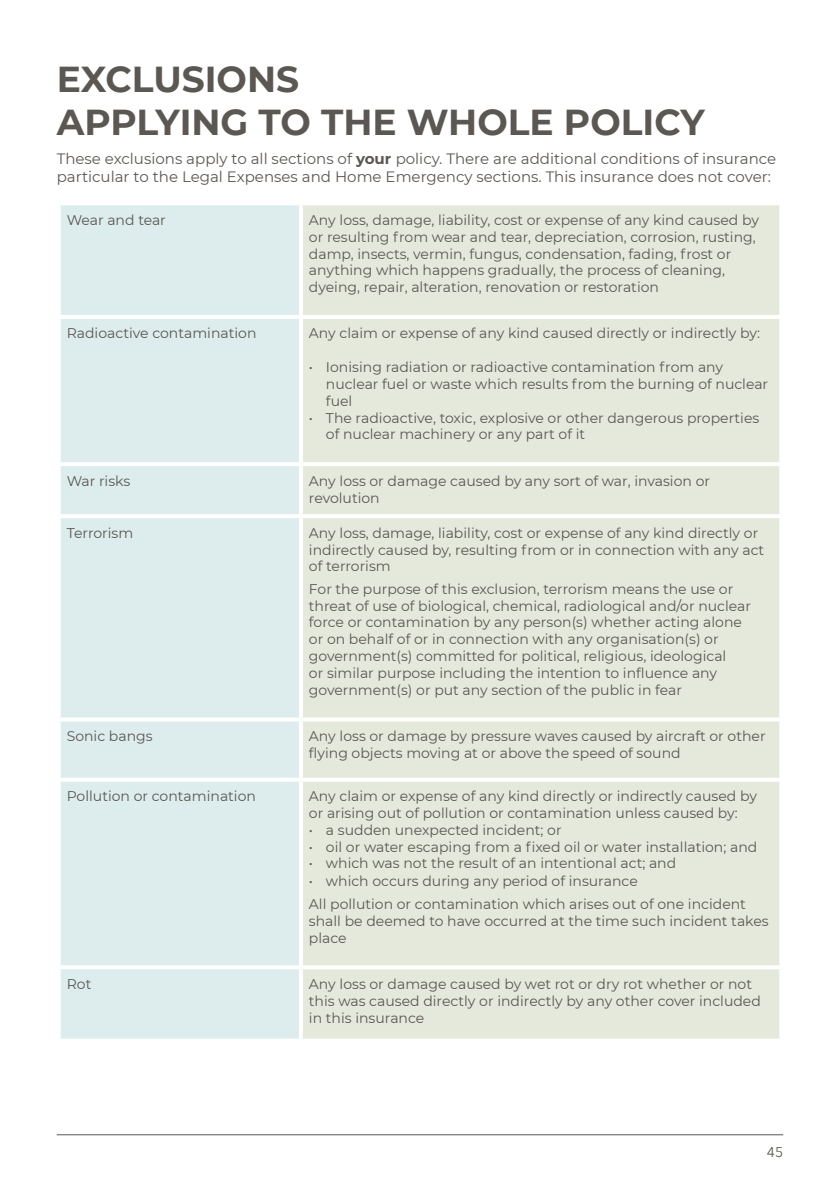
<style>
.page{position:relative;width:840px;height:1191px;background:#fff}
.page>*{position:absolute;margin:0;border:0;box-sizing:border-box;transform-origin:0 0}
.t1{font:700 36px/43.2px "Montserrat";color:#5b5753}
.t2{font:15px/18px "Montserrat";color:#5b5753}
.t3{font:14px/16.8px "Montserrat";color:#5b5753}
.t4{font:14px "Avenir Next";color:#5b5753}
.s1{font-weight:700}
</style>
<div class="page">
<hr style="left:57px;top:1134px;width:725px;height:1px;background:#5b5753">
<div style="left:61px;top:205px;width:238px;height:833px;background:#ddeced"></div>
<div style="left:303px;top:205px;width:475px;height:833px;background:#e5e9db"></div>
<svg style="left:778px;top:205px;width:2px;height:110px"></svg>
<hr style="left:301px;top:315px;width:481px;height:4px;background:#fff">
<svg style="left:778px;top:319px;width:1px;height:143px"></svg>
<hr style="left:301px;top:462px;width:481px;height:4px;background:#fff">
<svg style="left:778px;top:466px;width:2px;height:48px"></svg>
<hr style="left:301px;top:514px;width:481px;height:4px;background:#fff">
<svg style="left:778px;top:518px;width:2px;height:199px"></svg>
<svg style="left:303px;top:717px;width:477px;height:4px"></svg>
<svg style="left:778px;top:721px;width:2px;height:56px"></svg>
<svg style="left:303px;top:777px;width:477px;height:4px"></svg>
<svg style="left:778px;top:781px;width:1px;height:184px"></svg>
<hr style="left:301px;top:965px;width:481px;height:4px;background:#fff">
<svg style="left:778px;top:969px;width:2px;height:69px"></svg>
<svg style="left:302px;top:1038px;width:478px;height:1px"></svg>
<hr style="left:57px;top:315px;width:244px;height:4px;background:#fff">
<hr style="left:57px;top:462px;width:244px;height:4px;background:#fff">
<hr style="left:57px;top:514px;width:244px;height:4px;background:#fff">
<svg style="left:60px;top:717px;width:239px;height:4px"></svg>
<svg style="left:60px;top:777px;width:239px;height:4px"></svg>
<hr style="left:57px;top:965px;width:244px;height:4px;background:#fff">
<svg style="left:60px;top:1038px;width:239px;height:1px"></svg>
<h1 class="t1" style="left:57px;top:55px;width:649px">EXCLUSIONS<br>APPLYING TO THE WHOLE POLICY</h1>
<p class="t2" style="left:57px;top:149px;width:720px">These exclusions apply to all sections of <span class="s1">your</span> policy. There are additional conditions of insurance particular to the Legal Expenses and Home Emergency sections. This insurance does not cover:</p>
<p class="t3" style="left:67px;top:211px;width:101px">Wear and tear</p>
<p class="t3" style="left:309px;top:211px;width:451px">Any loss, damage, liability, cost or expense of any kind caused by or resulting from wear and tear, depreciation, corrosion, rusting, damp, insects, vermin, fungus, condensation, fading, frost or anything which happens gradually, the process of cleaning, dyeing, repair, alteration, renovation or restoration</p>
<p class="t3" style="left:67px;top:324px;width:191px">Radioactive contamination</p>
<p class="t3" style="left:309px;top:324px;width:452px">Any claim or expense of any kind caused directly or indirectly by:</p>
<p class="t3" style="left:326px;top:358px;width:443px;text-indent:-17px">• Ionising radiation or radioactive contamination from any nuclear fuel or waste which results from the burning of nuclear fuel</p>
<p class="t3" style="left:326px;top:408px;width:434px;text-indent:-17px">• The radioactive, toxic, explosive or other dangerous properties of nuclear machinery or any part of it</p>
<p class="t3" style="left:67px;top:472px;width:65px">War risks</p>
<p class="t3" style="left:309px;top:472px;width:402px">Any loss or damage caused by any sort of war, invasion or revolution</p>
<p class="t3" style="left:67px;top:524px;width:68px">Terrorism</p>
<p class="t3" style="left:309px;top:524px;width:456px">Any loss, damage, liability, cost or expense of any kind directly or indirectly caused by, resulting from or in connection with any act of terrorism</p>
<p class="t3" style="left:309px;top:580px;width:443px">For the purpose of this exclusion, terrorism means the use or threat of use of biological, chemical, radiological and/or nuclear force or contamination by any person(s) whether acting alone or on behalf of or in connection with any organisation(s) or government(s) committed for political, religious, ideological<br>or similar purpose including the intention to influence any government(s) or put any section of the public in fear</p>
<p class="t3" style="left:67px;top:727px;width:87px">Sonic bangs</p>
<p class="t3" style="left:309px;top:727px;width:458px">Any loss or damage by pressure waves caused by aircraft or other flying objects moving at or above the speed of sound</p>
<p class="t3" style="left:67px;top:787px;width:191px">Pollution or contamination</p>
<p class="t3" style="left:309px;top:787px;width:449px">Any claim or expense of any kind directly or indirectly caused by or arising out of pollution or contamination unless caused by:</p>
<p class="t3" style="left:309px;top:821px;width:254px">• a sudden unexpected incident; or</p>
<p class="t3" style="left:309px;top:837px;width:449px">• oil or water escaping from a fixed oil or water installation; and</p>
<p class="t3" style="left:309px;top:854px;width:369px">• which was not the result of an intentional act; and</p>
<p class="t3" style="left:309px;top:869px;width:438px;line-height:22.4px">• which occurs during any period of insurance<br>All pollution or contamination which arises out of one incident</p>
<p class="t3" style="left:309px;top:912px;width:461px">shall be deemed to have occurred at the time such incident takes place</p>
<p class="t3" style="left:67px;top:975px;width:26px">Rot</p>
<p class="t3" style="left:309px;top:975px;width:453px">Any loss or damage caused by wet rot or dry rot whether or not this was caused directly or indirectly by any other cover included in this insurance</p>
<p class="t4" style="left:766px;top:1140px;width:18px">45</p>
</div>
